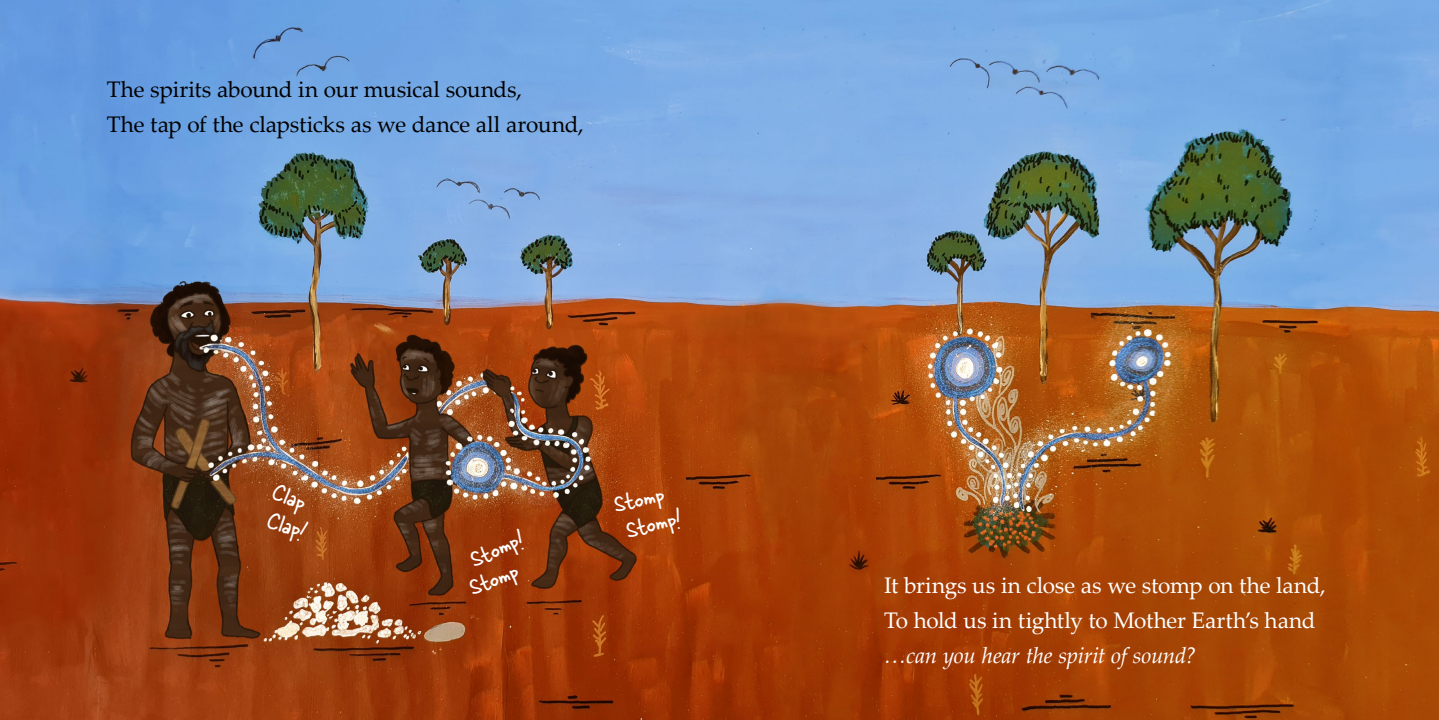
<style>
.page{position:relative;width:1439px;height:720px;background:#fff}
.page>*{position:absolute;margin:0;border:0;box-sizing:border-box;transform-origin:0 0}
.Para_black{font:22.5px "Palatino Linotype";letter-spacing:-.005em;color:#000}
.Para_white{font:22.5px "Palatino Linotype";letter-spacing:-.01em;color:#fff}
.Para_white-2{font:italic 22.5px "Palatino Linotype";letter-spacing:-.01em;color:#fff}
</style>
<div class="page">
<img style="left:0;top:0;width:1439px;height:719px">
<svg style="left:266px;top:482px;width:43px;height:61px;background:#984111"></svg>
<svg style="left:467px;top:528px;width:59px;height:67px;background:#9a3406"></svg>
<svg style="left:613px;top:491px;width:69px;height:47px;background:#a83d06"></svg>
<p class="Para_black" style="left:107px;top:73px;width:416px">The spirits abound in our musical sounds,</p>
<p class="Para_black" style="left:107px;top:108px;width:478px">The tap of the clapsticks as we dance all around,</p>
<p class="Para_white" style="left:884px;top:569px;width:443px">It brings us in close as we stomp on the land,</p>
<p class="Para_white" style="left:884px;top:604px;width:433px">To hold us in tightly to Mother Earth’s hand</p>
<p class="Para_white-2" style="left:884px;top:639px;width:314px">…can you hear the spirit of sound?</p>
</div>
